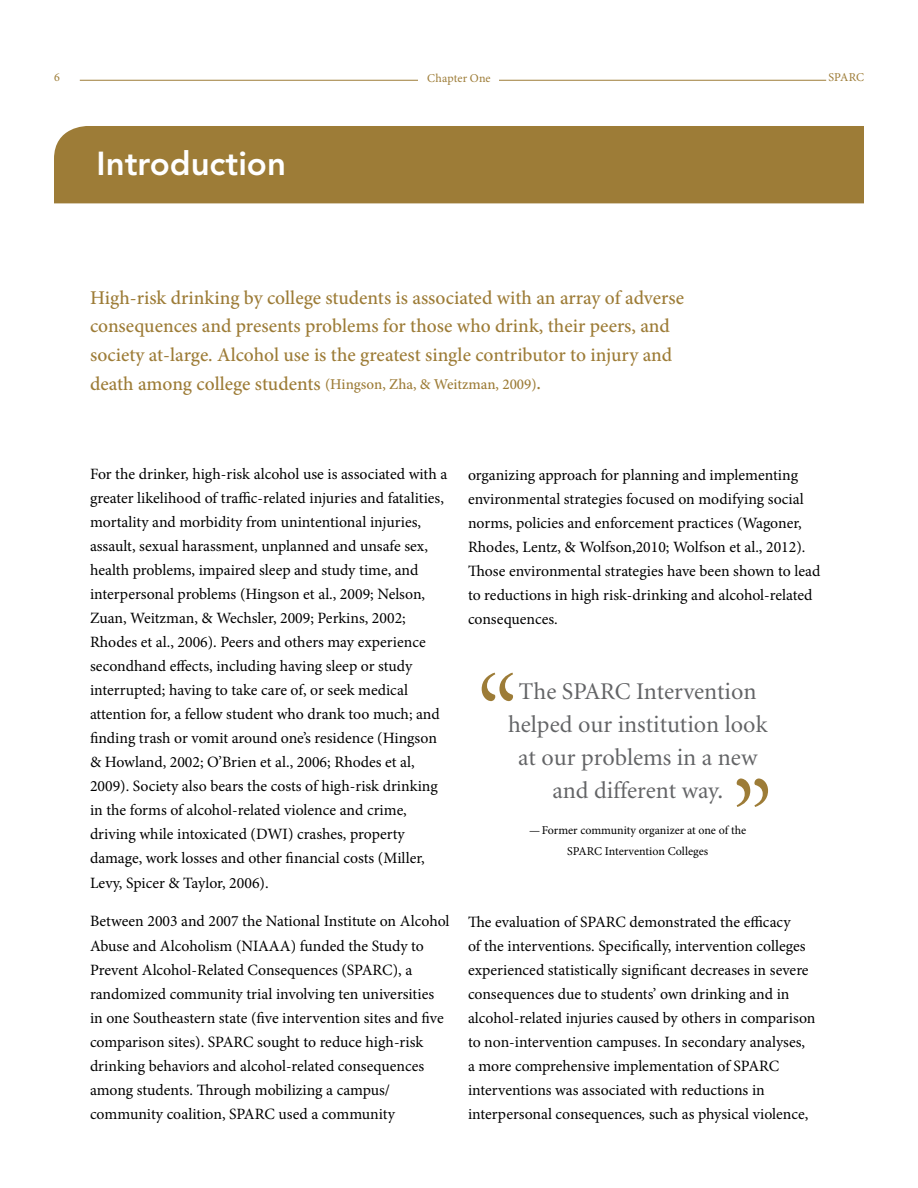
<style>
.page{position:relative;width:918px;height:1188px;background:#fff}
.page>*{position:absolute;margin:0;border:0;box-sizing:border-box;transform-origin:0 0}
.t1{font:800 33px "Avenir LT Std";color:#fff}
.t2{font:24px/33px "Minion";color:#636466;text-align:center}
.t3{font:500 19.5px/28.5px "Minion Pro";color:#9d7c37}
.t4{font:15.75px/24px "Minion Pro";color:#000}
.t5{font:500 15px "Minion Pro";color:#9d7c37}
.t6{font:12px/21px "Minion Pro";letter-spacing:-.005em;color:#000;text-align:center}
.t7{font:12px "Minion Pro";letter-spacing:.005em;color:#9d7c37}
.s1{font-size:19.5px}
.s2{font-style:italic}
</style>
<div class="page">
<hr style="left:80px;top:80px;width:746px;height:1px;background:#9d7c37">
<svg style="left:737px;top:779px;width:31px;height:28px"></svg>
<svg style="left:482px;top:673px;width:31px;height:28px"></svg>
<div style="left:419px;top:73px;width:80px;height:13px;background:#fff"></div>
<div style="left:54px;top:126px;width:810px;height:77px;background:#9d7c37"></div>
<p class="t7" style="left:427px;top:70px;width:65px">Chapter One</p>
<p class="t7" style="left:54px;top:70px;width:7px">6</p>
<p class="t7" style="left:828px;top:70px;width:37px">SPARC</p>
<h1 class="t1" style="left:97px;top:144px;width:191px">Introduction</h1>
<p class="t3" style="left:90px;top:284px;width:596px">High-risk drinking by college students is associated with an array of adverse consequences and presents problems for those who drink, their peers, and society at-large. Alcohol use is the greatest single contributor to injury and</p>
<p class="t5" style="left:90px;top:375px;width:453px"><span class="s1">death among college students</span> (Hingson, Zha, &amp; Weitzman, 2009)<span class="s1">.</span></p>
<p class="t4" style="left:90px;top:462px;width:359px">For the drinker, high-risk alcohol use is associated with a greater likelihood of traffic-related injuries and fatalities, mortality and morbidity from unintentional injuries, assault, sexual harassment, unplanned and unsafe sex, health problems, impaired sleep and study time, and interpersonal problems (Hingson et al., 2009; Nelson, Zuan, Weitzman, &amp; Wechsler, 2009; Perkins, 2002; Rhodes et al., 2006). Peers and others may experience secondhand effects, including having sleep or study interrupted; having to take care of, or seek medical attention for, a fellow student who drank too much; and finding trash or vomit around one’s residence (Hingson &amp; Howland, 2002; O’Brien et al., 2006; Rhodes et al, 2009). Society also bears the costs of high-risk drinking in the forms of alcohol-related violence and crime, driving while intoxicated (DWI) crashes, property damage, work losses and other financial costs (Miller, Levy, Spicer &amp; Taylor, 2006).</p>
<p class="t4" style="left:90px;top:910px;width:361px">Between 2003 and 2007 the National Institute on Alcohol Abuse and Alcoholism (NIAAA) funded the Study to Prevent Alcohol-Related Consequences (SPARC), a randomized community trial involving ten universities in one Southeastern state (five intervention sites and five comparison sites). SPARC sought to reduce high-risk drinking behaviors and alcohol-related consequences among students. Through mobilizing a campus/ community coalition, SPARC used a community</p>
<p class="t4" style="left:468px;top:463px;width:354px">organizing approach for planning and implementing environmental strategies focused on modifying social norms, policies and enforcement practices (Wagoner, Rhodes, Lentz, &amp; Wolfson,2010; Wolfson et al., 2012).<br>Those environmental strategies have been shown to lead to reductions in high risk-drinking and alcohol-related consequences.</p>
<h2 class="t2" style="left:508px;top:675px;width:261px">The SPARC Intervention helped our institution look at our problems in a new and different way.</h2>
<p class="t6" style="left:529px;top:819px;width:219px">—Former community organizer at one of the<br>SPARC Intervention Colleges</p>
<p class="t4" style="left:468px;top:910px;width:349px">The evaluation of SPARC demonstrated the efficacy<br>of the interventions. Specifically, intervention colleges experienced statistically significant decreases in severe consequences due to students’ own drinking and in alcohol-related injuries caused by others in comparison to non-intervention campuses. In secondary analyses, a more comprehensive implementation of SPARC interventions was associated with reductions in interpersonal consequences<span class="s2">,</span> such as physical violence,</p>
</div>
